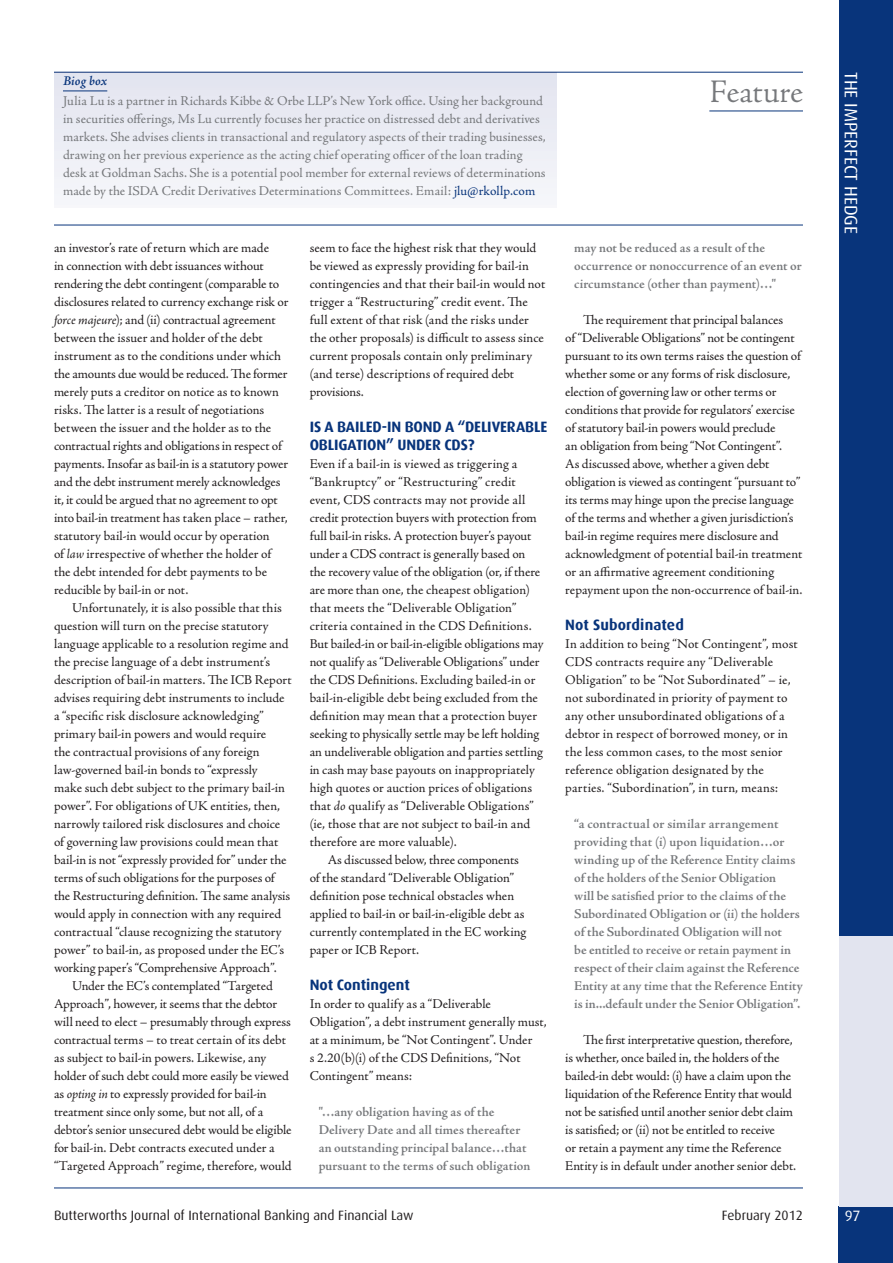
<style>
.page{position:relative;width:893px;height:1263px;background:#fff}
.page>*{position:absolute;margin:0;border:0;box-sizing:border-box;transform-origin:0 0}
.t1{font:300 33px "Adobe Jenson Pro";color:#76787b}
.t2{font:18px "Dax";color:#fff}
.j-H1{font:700 15px/18px "Dax";letter-spacing:-.01em;color:#08347b}
.j-H2{font:700 15px "Dax";color:#08347b}
.t3{font:15px "Dax";color:#fff}
.j-Para{font:13.5px/18px "Adobe Jenson Pro";letter-spacing:-.005em;color:#231f20}
.j-PC{font:13.5px/18px "Adobe Jenson Pro";letter-spacing:.005em;color:#231f20}
.j-QC{font:600 13.5px/18px "Adobe Jenson Pro";color:#76787b}
.t4{font:13.5px/18px "Adobe Jenson Pro";letter-spacing:.005em;color:#76787b}
.t5{font:13.5px "Dax";color:#231f20}
.t6{font:italic 600 13.5px "Adobe Jenson Pro";letter-spacing:.005em;color:#08347b}
.s1{color:#08347b}
.s2{font-style:italic}
</style>
<div class="page">
<hr style="left:54px;top:1188px;width:749px;height:1px;background:#08347b">
<hr style="left:54px;top:72px;width:749px;height:1px;background:#08347b">
<div style="left:839px;top:1206px;width:54px;height:57px;background:#08347b"></div>
<hr style="left:54px;top:225px;width:749px;height:1px;background:#08347b">
<div style="left:54px;top:72px;width:502px;height:136px;background:#ebedf5"></div>
<hr style="left:63px;top:91px;width:44px;height:1px;background:#08347b">
<hr style="left:709px;top:111px;width:94px;height:1px;background:#08347b">
<div style="left:839px;top:0;width:54px;height:936px;background:#08347b"></div>
<div style="left:839px;top:936px;width:54px;height:270px;background:#e2e4ef"></div>
<p class="t6" style="left:63px;top:73px;width:46px">Biog box</p>
<p class="t4" style="left:63px;top:92px;width:484px">Julia Lu is a partner in Richards Kibbe &amp; Orbe LLP’s New York office. Using her background in securities offerings, Ms Lu currently focuses her practice on distressed debt and derivatives markets. She advises clients in transactional and regulatory aspects of their trading businesses, drawing on her previous experience as the acting chief operating officer of the loan trading desk at Goldman Sachs. She is a potential pool member for external reviews of determinations made by the ISDA Credit Derivatives Determinations Committees. Email: <span class="s1">jlu@rkollp.com</span></p>
<p class="j-Para" style="left:54px;top:239px;width:236px">an investor’s rate of return which are made<br>in connection with debt issuances without rendering the debt contingent (comparable to disclosures related to currency exchange risk or <span class="s2">force majeure</span>); and (ii) contractual agreement between the issuer and holder of the debt instrument as to the conditions under which the amounts due would be reduced. The former merely puts a creditor on notice as to known risks. The latter is a result of negotiations between the issuer and the holder as to the contractual rights and obligations in respect of payments. Insofar as bail-in is a statutory power and the debt instrument merely acknowledges it, it could be argued that no agreement to opt into bail-in treatment has taken place – rather, statutory bail-in would occur by operation<br>of <span class="s2">law</span> irrespective of whether the holder of the debt intended for debt payments to be reducible by bail-in or not.</p>
<p class="j-Para" style="left:54px;top:599px;width:239px;text-indent:18px">Unfortunately, it is also possible that this question will turn on the precise statutory language applicable to a resolution regime and the precise language of a debt instrument’s description of bail-in matters. The ICB Report advises requiring debt instruments to include a “specific risk disclosure acknowledging” primary bail-in powers and would require<br>the contractual provisions of any foreign law-governed bail-in bonds to “expressly<br>make such debt subject to the primary bail-in power”. For obligations of UK entities, then, narrowly tailored risk disclosures and choice of governing law provisions could mean that bail-in is not “expressly provided for” under the terms of such obligations for the purposes of the Restructuring definition. The same analysis would apply in connection with any required contractual “clause recognizing the statutory power” to bail-in, as proposed under the EC’s working paper’s “Comprehensive Approach”.</p>
<p class="j-Para" style="left:54px;top:977px;width:239px;text-indent:18px">Under the EC’s contemplated “Targeted Approach”, however, it seems that the debtor will need to elect – presumably through express contractual terms – to treat certain of its debt as subject to bail-in powers. Likewise, any holder of such debt could more easily be viewed as <span class="s2">opting in</span> to expressly provided for bail-in treatment since only some, but not all, of a debtor’s senior unsecured debt would be eligible for bail-in. Debt contracts executed under a “Targeted Approach” regime, therefore, would</p>
<p class="j-Para" style="left:310px;top:239px;width:237px">seem to face the highest risk that they would be viewed as expressly providing for bail-in contingencies and that their bail-in would not trigger a “Restructuring” credit event. The full extent of that risk (and the risks under the other proposals) is difficult to assess since current proposals contain only preliminary (and terse) descriptions of required debt provisions.</p>
<p class="j-H1" style="left:310px;top:418px;width:239px">IS A BAILED-IN BOND A “DELIVERABLE<br>OBLIGATION” UNDER CDS?</p>
<p class="j-PC" style="left:310px;top:455px;width:236px">Even if a bail-in is viewed as triggering a “Bankruptcy” or “Restructuring” credit event, CDS contracts may not provide all credit protection buyers with protection from full bail-in risks. A protection buyer’s payout under a CDS contract is generally based on the recovery value of the obligation (or, if there are more than one, the cheapest obligation) that meets the “Deliverable Obligation” criteria contained in the CDS Definitions.<br>But bailed-in or bail-in-eligible obligations may not qualify as “Deliverable Obligations” under the CDS Definitions. Excluding bailed-in or bail-in-eligible debt being excluded from the definition may mean that a protection buyer seeking to physically settle may be left holding an undeliverable obligation and parties settling in cash may base payouts on inappropriately high quotes or auction prices of obligations that <span class="s2">do</span> qualify as “Deliverable Obligations” (ie, those that are not subject to bail-in and therefore are more valuable).</p>
<p class="j-Para" style="left:310px;top:851px;width:218px;text-indent:18px">As discussed below, three components of the standard “Deliverable Obligation” definition pose technical obstacles when applied to bail-in or bail-in-eligible debt as currently contemplated in the EC working paper or ICB Report.</p>
<p class="j-H2" style="left:310px;top:976px;width:102px">Not Contingent</p>
<p class="j-PC" style="left:310px;top:995px;width:239px">In order to qualify as a “Deliverable Obligation”, a debt instrument generally must, at a minimum, be “Not Contingent”. Under<br>s 2.20(b)(i) of the CDS Definitions, “Not Contingent” means:</p>
<p class="j-QC" style="left:319px;top:1103px;width:213px">"…any obligation having as of the Delivery Date and all times thereafter an outstanding principal balance…that pursuant to the terms of such obligation</p>
<h1 class="t1" style="left:709px;top:73px;width:95px">Feature</h1>
<h2 class="t2" style="left:861px;top:72px;width:163px;rotate:90deg">THE IMPERFECT HEDGE</h2>
<p class="j-QC" style="left:574px;top:239px;width:229px">may not be reduced as a result of the occurrence or nonoccurrence of an event or circumstance (other than payment)…"</p>
<p class="j-Para" style="left:565px;top:311px;width:239px;text-indent:18px">The requirement that principal balances<br>of “Deliverable Obligations” not be contingent pursuant to its own terms raises the question of whether some or any forms of risk disclosure, election of governing law or other terms or conditions that provide for regulators’ exercise of statutory bail-in powers would preclude<br>an obligation from being “Not Contingent”.<br>As discussed above, whether a given debt obligation is viewed as contingent “pursuant to” its terms may hinge upon the precise language of the terms and whether a given jurisdiction’s bail-in regime requires mere disclosure and acknowledgment of potential bail-in treatment or an affirmative agreement conditioning repayment upon the non-occurrence of bail-in.</p>
<p class="j-H2" style="left:565px;top:616px;width:120px">Not Subordinated</p>
<p class="j-PC" style="left:565px;top:635px;width:234px">In addition to being “Not Contingent”, most CDS contracts require any “Deliverable Obligation” to be “Not Subordinated” – ie, not subordinated in priority of payment to any other unsubordinated obligations of a debtor in respect of borrowed money, or in the less common cases, to the most senior reference obligation designated by the parties. “Subordination”, in turn, means:</p>
<p class="j-QC" style="left:574px;top:815px;width:230px">“a contractual or similar arrangement providing that (i) upon liquidation…or winding up of the Reference Entity claims of the holders of the Senior Obligation<br>will be satisfied prior to the claims of the Subordinated Obligation or (ii) the holders of the Subordinated Obligation will not<br>be entitled to receive or retain payment in respect of their claim against the Reference Entity at any time that the Reference Entity is in...default under the Senior Obligation”.</p>
<p class="j-Para" style="left:565px;top:1031px;width:232px;text-indent:18px">The first interpretative question, therefore, is whether, once bailed in, the holders of the bailed-in debt would: (i) have a claim upon the liquidation of the Reference Entity that would not be satisfied until another senior debt claim is satisfied; or (ii) not be entitled to receive<br>or retain a payment any time the Reference Entity is in default under another senior debt.</p>
<p class="t5" style="left:54px;top:1208px;width:361px">Butterworths Journal of International Banking and Financial Law</p>
<p class="t5" style="left:722px;top:1208px;width:83px">February 2012</p>
<p class="t3" style="left:845px;top:1207px;width:17px">97</p>
</div>
